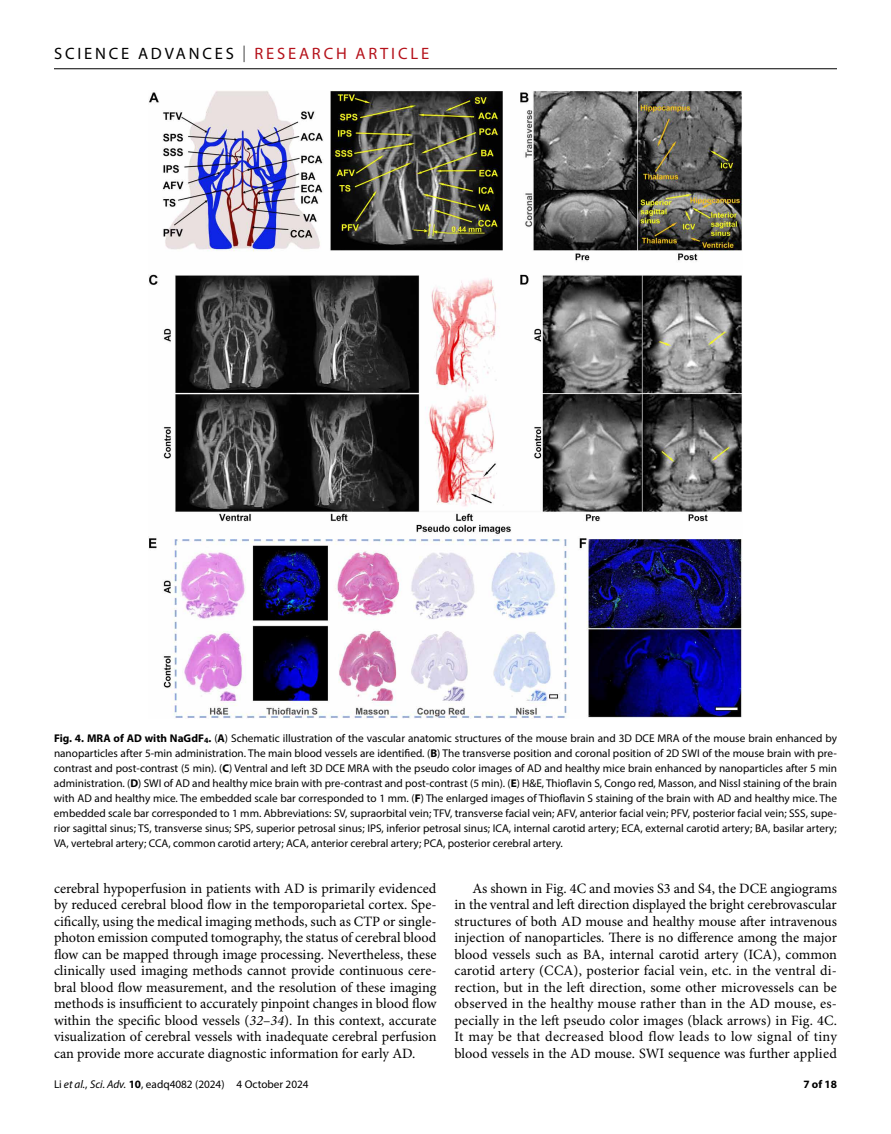
<style>
.page{position:relative;width:891px;height:1134px;background:#fff}
.page>*{position:absolute;margin:0;border:0;box-sizing:border-box;transform-origin:0 0}
.t1{font:16.5px "Myriad Pro";letter-spacing:.17em;color:#000}
.t2{font:14.25px/16.5px "Minion Pro";color:#000;text-align:justify}
.t3{font:11.25px/15px "Myriad Pro";color:#000;text-align:justify}
.t4{font:700 11.25px "Myriad Pro";color:#000}
.s1{font-weight:300}
.s2{color:#b5121b}
.s3{font-weight:700}
.s4{font-style:italic}
</style>
<div class="page">
<hr style="left:54px;top:68px;width:783px;height:1px;background:#000">
<img style="left:149px;top:90px;width:593px;height:629px">
<p class="t1" style="left:54px;top:44px;width:376px">Science Adva nces <span class="s1">|</span> <span class="s2">Resear ch Ar ticl e</span></p>
<p class="t3" style="left:54px;top:730px;width:785px;text-indent:604px">MRA of the mouse brain enhanced by nanoparticles after 5-min administration. The main blood vessels are identified. (<span class="s3">B</span>) The transverse position and coronal position of 2D SWI of the mouse brain with pre&shy;contrast and post-contrast (5 min). (<span class="s3">C</span>) Ventral and left 3D DCE</p>
<p class="t3" style="left:54px;top:730px;width:589px"><span class="s3">Fig. 4. MRA of AD with NaGdF</span><sub>4</sub><span class="s3">.</span> (<span class="s3">A</span>) Schematic illustration of the vascular anatomic structures of the mouse brain and 3D DCE</p>
<p class="t3" style="left:54px;top:760px;width:785px;text-indent:294px">MRA with the pseudo color images of AD and healthy mice brain enhanced by nanoparticles after 5 min administration. (<span class="s3">D</span>) SWI of AD and healthy mice brain with pre-contrast and post-contrast (5 min). (<span class="s3">E</span>) H&amp;E, Thioflavin S, Congo red, Masson, and N issl staining of the brain with AD and healthy mice. The embedded scale bar corresponded to 1 mm. (<span class="s3">F</span>) The enlarged images of Thioflavin S staining of the brain with AD and healthy mice. The embedded scale bar corresponded to 1 mm. Abbreviations: SV, supraorbital vein; TFV, transverse facial vein; AFV, anterior facial vein; PFV, posterior facial vein; SSS, supe&shy;rior sagittal sinus; TS, transverse sinus; SPS, superior petrosal sinus; IPS, inferior petrosal sinus; ICA, internal carotid artery; ECA, external carotid artery; BA, basilar artery; VA, vertebral artery; CCA, common carotid artery; ACA, anterior cerebral artery; PCA, posterior cerebral artery.</p>
<p class="t2" style="left:54px;top:880px;width:384px">cerebral hypoperfusion in patients with AD is primarily evidenced by reduced cerebral blood flow in the temporoparietal cortex. Spe&shy;cifically, using the medical imaging methods, such as CTP or single&shy;photon emission computed tomography, the status of cerebral blood flow can be mapped through image processing. Nevertheless, these clinically used imaging methods cannot provide continuous cere&shy;bral blood flow measurement, and the resolution of these imaging methods is insufficient to accurately pinpoint changes in blood flow within the specific blood vessels (<span class="s4">32</span>–<span class="s4">34</span>). In this context, accurate visualization of cerebral vessels with inadequate cerebral perfusion can provide more accurate diagnostic information for early AD.</p>
<p class="t2" style="left:454px;top:880px;width:384px;text-indent:18px">As shown in Fig. 4C and movies S3 and S4, the DCE angiograms in the ventral and left direction displayed the bright cerebrovascular structures of both AD mouse and healthy mouse after intravenous injection of nanoparticles. There is no difference among the major blood vessels such as BA, internal carotid artery (ICA), common carotid artery (CCA), posterior facial vein, etc. in the ventral di&shy;rection, but in the left direction, some other microvessels can be observed in the healthy mouse rather than in the AD mouse, es&shy;pecially in the left pseudo color images (black arrows) in Fig. 4C.<br>It may be that decreased blood flow leads to low signal of tiny blood vessels in the AD mouse. SWI sequence was further applied</p>
<p class="t3" style="left:54px;top:1076px;width:256px">Li <span class="s4">et al.</span>, <span class="s4">Sci. Adv.</span> <span class="s3">10</span>, eadq4082 (2024) 4 October 2024</p>
<p class="t4" style="left:803px;top:1076px;width:35px">7 of 18</p>
</div>
